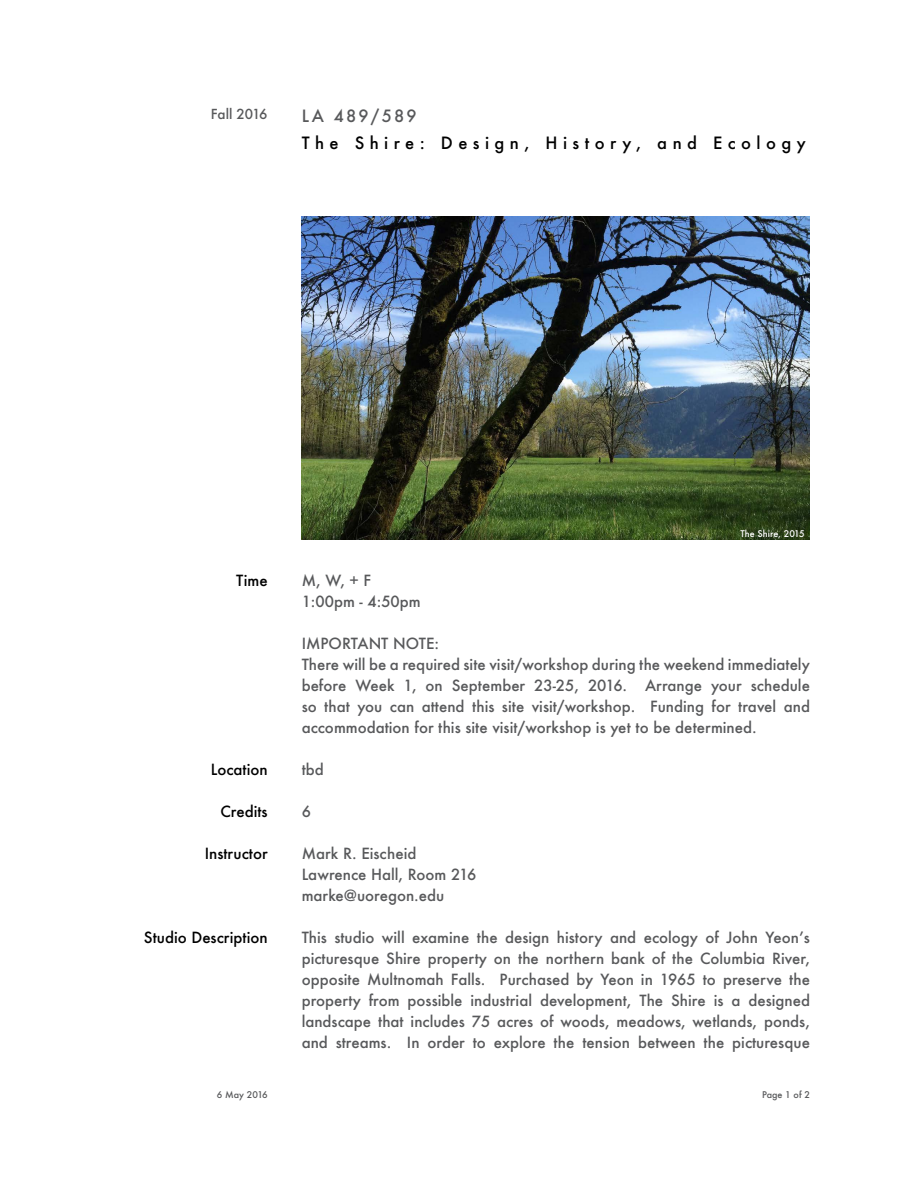
<style>
.page{position:relative;width:918px;height:1188px;background:#fff}
.page>*{position:absolute;margin:0;border:0;box-sizing:border-box;transform-origin:0 0}
.t1{font:500 16.5px "Futura";letter-spacing:.33em;color:#000}
.t2{font:500 16.5px "Futura";letter-spacing:.135em;color:#58595b}
.t3{font:500 15px/21px "Futura";color:#58595b}
.t4{font:500 15px "Futura";color:#000}
.t5{font:500 13.5px "Futura";letter-spacing:-.005em;color:#58595b}
.t6{font:500 9px "Futura";color:#58595b}
.t7{font:500 9px "Futura";color:#fff}
</style>
<div class="page">
<img style="left:302px;top:216px;width:508px;height:324px">
<p class="t5" style="left:211px;top:105px;width:58px">Fall 2016</p>
<p class="t2" style="left:302px;top:104px;width:117px">LA 489/589</p>
<p class="t1" style="left:302px;top:131px;width:506px">The Shire: Design, History, and Ecology</p>
<p class="t4" style="left:236px;top:570px;width:33px">Time</p>
<p class="t4" style="left:211px;top:759px;width:58px">Location</p>
<p class="t4" style="left:220px;top:801px;width:49px">Credits</p>
<p class="t4" style="left:205px;top:843px;width:64px">Instructor</p>
<p class="t4" style="left:144px;top:927px;width:125px">Studio Description</p>
<p class="t6" style="left:217px;top:1089px;width:52px">6 May 2016</p>
<p class="t7" style="left:741px;top:527px;width:66px">The Shire, 2015</p>
<p class="t3" style="left:302px;top:570px;width:121px">M, W, + F<br>1:00pm - 4:50pm</p>
<p class="t3" style="left:302px;top:633px;width:510px">IMPORTANT NOTE:<br>There will be a required site visit/workshop during the weekend immediately before Week 1, on September 23-25, 2016. Arrange your schedule so that you can attend this site visit/workshop. Funding for travel and accommodation for this site visit/workshop is yet to be determined.</p>
<p class="t3" style="left:302px;top:759px;width:24px">tbd</p>
<p class="t3" style="left:302px;top:801px;width:11px">6</p>
<p class="t3" style="left:302px;top:843px;width:176px">Mark R. Eischeid<br>Lawrence Hall, Room 216 marke@uoregon.edu</p>
<p class="t3" style="left:302px;top:927px;width:510px;text-align:justify">This studio will examine the design history and ecology of John Yeon’s picturesque Shire property on the northern bank of the Columbia River, opposite Multnomah Falls. Purchased by Yeon in 1965 to preserve the property from possible industrial development, The Shire is a designed landscape that includes 75 acres of woods, meadows, wetlands, ponds, and streams. In order to explore the tension between the picturesque</p>
<p class="t6" style="left:762px;top:1089px;width:49px">Page 1 of 2</p>
</div>
